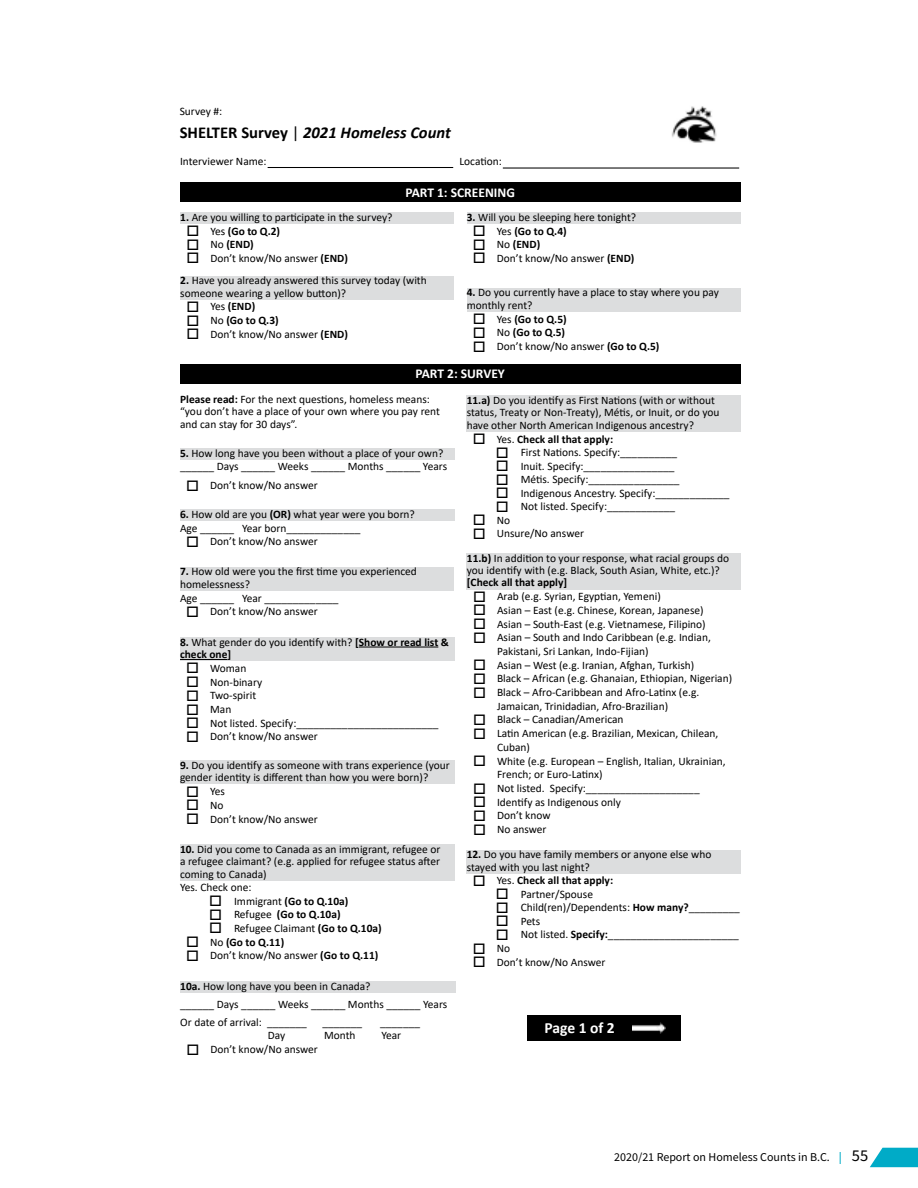
<style>
.page{position:relative;width:918px;height:1188px;background:#fff}
.page>*{position:absolute;margin:0;border:0;box-sizing:border-box;transform-origin:0 0}
.t1{font:italic 700 16.65px "Calibri";color:#000}
.t2{font:700 15.6px "Calibri";letter-spacing:-.005em;color:#fff}
.t3{font:700 13.5px "Calibri";color:#fff}
.t4{font:12px "Source Sans Pro";color:#000}
.t5{font:11.4px/13.6px "Calibri";color:#000}
.t6{font:700 11.4px/13.6px "Calibri";color:#000}
.s1{font-style:normal}
.s2{font-weight:400;font-style:normal}
.s3{font-weight:700}
.s4{font-weight:400}
.s5{font-weight:600;color:#00abc7}
.s6{font-size:16.5px}
</style>
<div class="page">
<svg style="left:870px;top:1148px;width:48px;height:19px"></svg>
<img style="left:671px;top:106px;width:46px;height:37px">
<div style="left:467px;top:288px;width:274px;height:24px;background:#dcddde"></div>
<div style="left:180px;top:448px;width:274px;height:11px;background:#dcddde"></div>
<div style="left:180px;top:509px;width:274px;height:12px;background:#dcddde"></div>
<div style="left:180px;top:637px;width:274px;height:24px;background:#dcddde"></div>
<hr style="left:359px;top:647px;width:79px;height:1px;background:#000">
<hr style="left:180px;top:659px;width:48px;height:1px;background:#000">
<div style="left:180px;top:760px;width:274px;height:24px;background:#dcddde"></div>
<hr style="left:268px;top:167px;width:185px;height:1px;background:#000">
<div style="left:527px;top:1015px;width:154px;height:26px;background:#000"></div>
<img style="left:633px;top:1022px;width:32px;height:12px">
<hr style="left:503px;top:168px;width:236px;height:1px;background:#000">
<div style="left:180px;top:844px;width:274px;height:37px;background:#dcddde"></div>
<div style="left:180px;top:567px;width:274px;height:24px;background:#dcddde"></div>
<div style="left:180px;top:212px;width:274px;height:12px;background:#dcddde"></div>
<div style="left:180px;top:276px;width:274px;height:24px;background:#dcddde"></div>
<div style="left:180px;top:364px;width:560px;height:20px;background:#000"></div>
<div style="left:180px;top:183px;width:560px;height:19px;background:#000"></div>
<div style="left:180px;top:981px;width:276px;height:12px;background:#dcddde"></div>
<div style="left:467px;top:212px;width:274px;height:12px;background:#dcddde"></div>
<div style="left:467px;top:395px;width:274px;height:37px;background:#dcddde"></div>
<div style="left:467px;top:850px;width:274px;height:23px;background:#dcddde"></div>
<div style="left:467px;top:553px;width:274px;height:36px;background:#dcddde"></div>
<p class="t5" style="left:180px;top:104px;width:44px">Survey #:</p>
<p class="t1" style="left:180px;top:121px;width:273px"><span class="s1">SHELTER Survey</span> <span class="s2">|</span> 2021 Homeless Count</p>
<p class="t5" style="left:180px;top:154px;width:88px">Interviewer Name:</p>
<p class="t5" style="left:460px;top:154px;width:44px">Location:</p>
<p class="t3" style="left:406px;top:183px;width:111px">PART 1: SCREENING</p>
<p class="t5" style="left:210px;top:210px;width:184px;text-indent:-30px"><span class="s3">1.</span> Are you willing to participate in the survey?<br>Yes <span class="s3">(Go to Q.2)<br></span>No <span class="s3">(END)<br></span>Don’t know/No answer <span class="s3">(END)</span></p>
<p class="t5" style="left:180px;top:274px;width:248px;line-height:12.5px"><span class="s3">2.</span> Have you already answered this survey today (with someone wearing a yellow button)?</p>
<p class="t5" style="left:210px;top:299px;width:139px">Yes <span class="s3">(END)<br></span>No <span class="s3">(Go to Q.3)<br></span>Don’t know/No answer <span class="s3">(END)</span></p>
<p class="t3" style="left:416px;top:364px;width:91px">PART 2: SURVEY</p>
<p class="t5" style="left:497px;top:210px;width:141px;text-indent:-30px"><span class="s3">3.</span> Will you be sleeping here tonight?<br>Yes <span class="s3">(Go to Q.4)<br></span>No <span class="s3">(END)<br></span>Don’t know/No answer <span class="s3">(END)</span></p>
<p class="t5" style="left:467px;top:286px;width:254px;line-height:12.5px"><span class="s3">4.</span> Do you currently have a place to stay where you pay monthly rent?</p>
<p class="t6" style="left:497px;top:312px;width:164px"><span class="s4">Yes</span> (Go to Q.5)<br><span class="s4">No</span> (Go to Q.5)<br><span class="s4">Don’t know/No answer</span> (Go to Q.5)</p>
<p class="t5" style="left:180px;top:393px;width:261px;line-height:12.5px"><span class="s3">Please read:</span> For the next questions, homeless means: “you don’t have a place of your own where you pay rent and can stay for 30 days”.</p>
<p class="t5" style="left:180px;top:446px;width:269px"><span class="s3">5.</span> How long have you been without a place of your own? ______ Days ______ Weeks ______ Months ______ Years</p>
<p class="t5" style="left:210px;top:478px;width:109px">Don’t know/No answer</p>
<p class="t5" style="left:180px;top:507px;width:236px"><span class="s3">6.</span> How old are you <span class="s3">(OR)</span> what year were you born?</p>
<p class="t5" style="left:180px;top:521px;width:182px">Age ______ Year born_____________</p>
<p class="t5" style="left:210px;top:534px;width:109px">Don’t know/No answer</p>
<p class="t5" style="left:180px;top:565px;width:238px;line-height:12.5px"><span class="s3">7.</span> How old were you the first time you experienced homelessness?</p>
<p class="t5" style="left:210px;top:591px;width:130px;text-indent:-30px">Age ______ Year _____________<br>Don’t know/No answer</p>
<p class="t5" style="left:180px;top:635px;width:270px;line-height:12.5px"><span class="s3">8.</span> What gender do you identify with? <span class="s3">[Show or read list &amp; check one]</span></p>
<p class="t5" style="left:210px;top:661px;width:230px">Woman<br>Non-binary<br>Two-spirit<br>Man<br>Not listed. Specify:_________________________<br>Don’t know/No answer</p>
<p class="t5" style="left:180px;top:759px;width:271px;line-height:12.5px"><span class="s3">9.</span> Do you identify as someone with trans experience (your gender identity is different than how you were born)?</p>
<p class="t5" style="left:210px;top:784px;width:109px">Yes<br>No<br>Don’t know/No answer</p>
<p class="t5" style="left:180px;top:842px;width:262px;line-height:12.5px;text-align:justify"><span class="s3">10.</span> Did you come to Canada as an immigrant, refugee or a refugee claimant? (e.g. applied for refugee status after coming to Canada)</p>
<p class="t5" style="left:180px;top:880px;width:73px">Yes. Check one:</p>
<p class="t6" style="left:234px;top:894px;width:116px"><span class="s4">Immigrant</span> (Go to Q.10a)</p>
<p class="t6" style="left:234px;top:908px;width:108px"><span class="s4">Refugee</span> (Go to Q.10a)</p>
<p class="t5" style="left:234px;top:921px;width:149px">Refugee Claimant <span class="s3">(Go to Q.10a)</span></p>
<p class="t6" style="left:210px;top:935px;width:76px"><span class="s4">No</span> (Go to Q.11)</p>
<p class="t5" style="left:210px;top:948px;width:170px">Don’t know/No answer <span class="s3">(Go to Q.11)</span></p>
<p class="t5" style="left:180px;top:977px;width:269px;line-height:17.9px"><span class="s3">10a.</span> How long have you been in Canada?<br>______ Days ______ Weeks ______ Months ______ Years<br>Or date of arrival: _______</p>
<p class="t5" style="left:322px;top:1015px;width:41px">_______</p>
<p class="t5" style="left:380px;top:1015px;width:41px">_______</p>
<p class="t5" style="left:268px;top:1028px;width:19px">Day</p>
<p class="t5" style="left:324px;top:1028px;width:33px">Month</p>
<p class="t5" style="left:381px;top:1028px;width:21px">Year</p>
<p class="t5" style="left:210px;top:1042px;width:109px">Don’t know/No answer</p>
<p class="t5" style="left:467px;top:394px;width:254px;line-height:12.5px"><span class="s3">11.a)</span> Do you identify as First Nations (with or without status, Treaty or Non-Treaty), Métis, or Inuit, or do you have other North American Indigenous ancestry?</p>
<p class="t6" style="left:497px;top:432px;width:118px"><span class="s4">Yes.</span> Check all that apply:</p>
<p class="t5" style="left:521px;top:445px;width:158px">First Nations. Specify:__________</p>
<p class="t5" style="left:521px;top:459px;width:155px">Inuit. Specify:________________</p>
<p class="t5" style="left:521px;top:472px;width:160px">Métis. Specify:________________</p>
<p class="t5" style="left:521px;top:486px;width:210px">Indigenous Ancestry. Specify:_____________</p>
<p class="t5" style="left:521px;top:499px;width:156px">Not listed. Specify:____________</p>
<p class="t5" style="left:497px;top:513px;width:15px">No</p>
<p class="t5" style="left:497px;top:527px;width:89px">Unsure/No answer</p>
<p class="t5" style="left:467px;top:551px;width:264px;line-height:12.5px"><span class="s3">11.b)</span> In addition to your response, what racial groups do you identify with (e.g. Black, South Asian, White, etc.)? <span class="s3">[Check all that apply]</span></p>
<p class="t5" style="left:497px;top:589px;width:237px">Arab (e.g. Syrian, Egyptian, Yemeni)<br>Asian – East (e.g. Chinese, Korean, Japanese)<br>Asian – South-East (e.g. Vietnamese, Filipino)<br>Asian – South and Indo Caribbean (e.g. Indian, Pakistani, Sri Lankan, Indo-Fijian)<br>Asian – West (e.g. Iranian, Afghan, Turkish)<br>Black – African (e.g. Ghanaian, Ethiopian, Nigerian)<br>Black – Afro-Caribbean and Afro-Latinx (e.g.<br>Jamaican, Trinidadian, Afro-Brazilian)<br>Black – Canadian/American<br>Latin American (e.g. Brazilian, Mexican, Chilean, Cuban)<br>White (e.g. European – English, Italian, Ukrainian, French; or Euro-Latinx)<br>Not listed. Specify:____________________ Identify as Indigenous only<br>Don’t know<br>No answer</p>
<p class="t5" style="left:467px;top:848px;width:246px;line-height:12.5px"><span class="s3">12.</span> Do you have family members or anyone else who stayed with you last night?</p>
<p class="t6" style="left:497px;top:874px;width:118px"><span class="s4">Yes.</span> Check all that apply:</p>
<p class="t5" style="left:521px;top:887px;width:74px">Partner/Spouse</p>
<p class="t5" style="left:521px;top:900px;width:221px">Child(ren)/Dependents: <span class="s3">How many?</span>_________</p>
<p class="t5" style="left:521px;top:914px;width:21px">Pets</p>
<p class="t5" style="left:521px;top:927px;width:220px">Not listed. <span class="s3">Specify:</span>_______________________</p>
<p class="t5" style="left:497px;top:941px;width:15px">No</p>
<p class="t5" style="left:497px;top:955px;width:110px">Don’t know/No Answer</p>
<p class="t2" style="left:544px;top:1017px;width:72px">Page 1 of 2</p>
<p class="t4" style="left:614px;top:1149px;width:255px">2020/21 Report on Homeless Counts in B.C. <span class="s5">|</span> <span class="s6">55</span></p>
</div>
